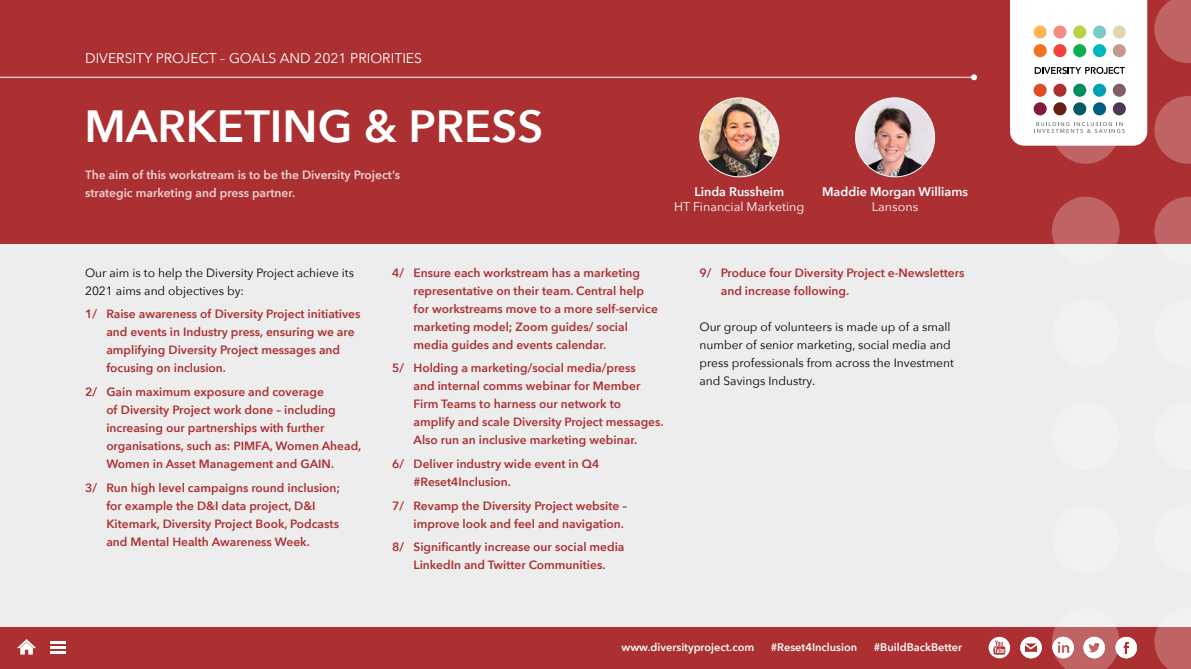
<style>
.page{position:relative;width:1191px;height:669px;background:#fff}
.page>*{position:absolute;margin:0;border:0;box-sizing:border-box;transform-origin:0 0}
.t1{font:600 45px "Avenir Next";color:#fff}
.t2{font:14px "Avenir Next";color:#fff}
.t3{font:600 12.5px "Avenir Next";color:#fff}
.t4{font:12.5px "Avenir Next";color:#fff}
.t5{font:600 12px/18px "Avenir Next";color:#ac3032}
.t6{font:12px/18px "Avenir Next";color:#000}
.t7{font:600 12px/18px "Avenir Next";color:#fff}
.t8{font:600 11px "Avenir Next";color:#fff}
</style>
<div class="page">
<div style="left:0;top:29px;width:1191px;height:613px;background:#ededee"></div>
<div style="left:0;top:0;width:1191px;height:244px;background:#ac3032"></div>
<div style="left:0;top:627px;width:1191px;height:42px;background:#ac3032"></div>
<div style="left:1052px;top:505px;width:67px;height:68px;background:#f1f1f2;border-radius:50%"></div>
<div style="left:1052px;top:402px;width:67px;height:68px;background:#f1f1f2;border-radius:50%"></div>
<div style="left:1052px;top:299px;width:67px;height:68px;background:#f1f1f2;border-radius:50%"></div>
<svg style="left:1052px;top:197px;width:67px;height:68px;fill:#c06364"></svg>
<div style="left:1052px;top:96px;width:67px;height:68px;background:#c06364;border-radius:50%"></div>
<svg style="left:1154px;top:627px;width:37px;height:42px;background:#be5e5f"></svg>
<svg style="left:1154px;top:197px;width:37px;height:47px;background:#bc5b5c"></svg>
<svg style="left:1154px;top:96px;width:37px;height:68px"></svg>
<svg style="left:1154px;top:0;width:37px;height:63px"></svg>
<svg style="left:17px;top:639px;width:19px;height:16px"></svg>
<svg style="left:50px;top:641px;width:15px;height:2px"></svg>
<hr style="left:50px;top:646px;width:15px;height:3px;background:#fff">
<hr style="left:50px;top:651px;width:15px;height:3px;background:#fff">
<svg style="left:988px;top:637px;width:22px;height:21px"></svg>
<hr style="left:0;top:77px;width:974px;height:1px;background:#fff">
<svg style="left:971px;top:74px;width:6px;height:6px"></svg>
<svg style="left:1020px;top:637px;width:21px;height:21px"></svg>
<svg style="left:1052px;top:627px;width:85px;height:42px"></svg>
<img style="left:700px;top:98px;width:79px;height:79px;border-radius:39px">
<div style="left:699px;top:98px;width:80px;height:79px;border:1px solid #fff;border-radius:50%"></div>
<img style="left:855px;top:98px;width:79px;height:79px;border-radius:39px">
<div style="left:855px;top:98px;width:80px;height:79px;border:1px solid #fff;border-radius:50%"></div>
<svg style="left:1010px;top:0;width:137px;height:146px;background:#e8e7e4"></svg>
<p class="t2" style="left:85px;top:46px;width:338px">DIVERSITY PROJECT – GOALS AND 2021 PRIORITIES</p>
<h1 class="t1" style="left:84px;top:87px;width:460px">MARKETING &amp; PRESS</h1>
<p class="t7" style="left:85px;top:165px;width:317px">The aim of this workstream is to be the Diversity Project’s strategic marketing and press partner.</p>
<p class="t3" style="left:694px;top:181px;width:91px">Linda Russheim</p>
<p class="t4" style="left:674px;top:196px;width:132px">HT Financial Marketing</p>
<p class="t3" style="left:822px;top:181px;width:147px">Maddie Morgan Williams</p>
<p class="t4" style="left:872px;top:196px;width:48px">Lansons</p>
<p class="t6" style="left:85px;top:263px;width:270px">Our aim is to help the Diversity Project achieve its<br>2021 aims and objectives by:</p>
<p class="t5" style="left:106px;top:305px;width:256px;text-indent:-21px">1/ Raise awareness of Diversity Project initiatives and events in Industry press, ensuring we are amplifying Diversity Project messages and focusing on inclusion.</p>
<p class="t5" style="left:106px;top:382px;width:257px;text-indent:-21px">2/ Gain maximum exposure and coverage<br>of Diversity Project work done – including increasing our partnerships with further organisations, such as: PIMFA, Women Ahead, Women in Asset Management and GAIN.</p>
<p class="t5" style="left:106px;top:478px;width:235px;text-indent:-21px">3/ Run high level campaigns round inclusion; for example the D&amp;I data project, D&amp;I Kitemark, Diversity Project Book, Podcasts and Mental Health Awareness Week.</p>
<p class="t5" style="left:413px;top:263px;width:246px;text-indent:-21px">4/ Ensure each workstream has a marketing representative on their team. Central help for workstreams move to a more self-service marketing model; Zoom guides/ social media guides and events calendar.</p>
<p class="t5" style="left:413px;top:359px;width:252px;text-indent:-21px">5/ Holding a marketing/social media/press<br>and internal comms webinar for Member Firm Teams to harness our network to amplify and scale Diversity Project messages.<br>Also run an inclusive marketing webinar.</p>
<p class="t5" style="left:413px;top:454px;width:187px;text-indent:-21px">6/ Deliver industry wide event in Q4 #Reset4Inclusion.</p>
<p class="t5" style="left:392px;top:496px;width:236px;text-align:right">7/ Revamp the Diversity Project website – improve look and feel and navigation.</p>
<p class="t5" style="left:392px;top:538px;width:234px;text-align:center">8/ Significantly increase our social media<br>LinkedIn and Twitter Communities.</p>
<p class="t5" style="left:720px;top:263px;width:245px;text-indent:-21px">9/ Produce four Diversity Project e-Newsletters and increase following.</p>
<p class="t6" style="left:699px;top:317px;width:256px">Our group of volunteers is made up of a small number of senior marketing, social media and press professionals from across the Investment and Savings Industry.</p>
<p class="t8" style="left:621px;top:637px;width:134px">www.diversityproject.com</p>
<p class="t8" style="left:771px;top:637px;width:88px">#Reset4Inclusion</p>
<p class="t8" style="left:873px;top:637px;width:90px">#BuildBackBetter</p>
</div>
